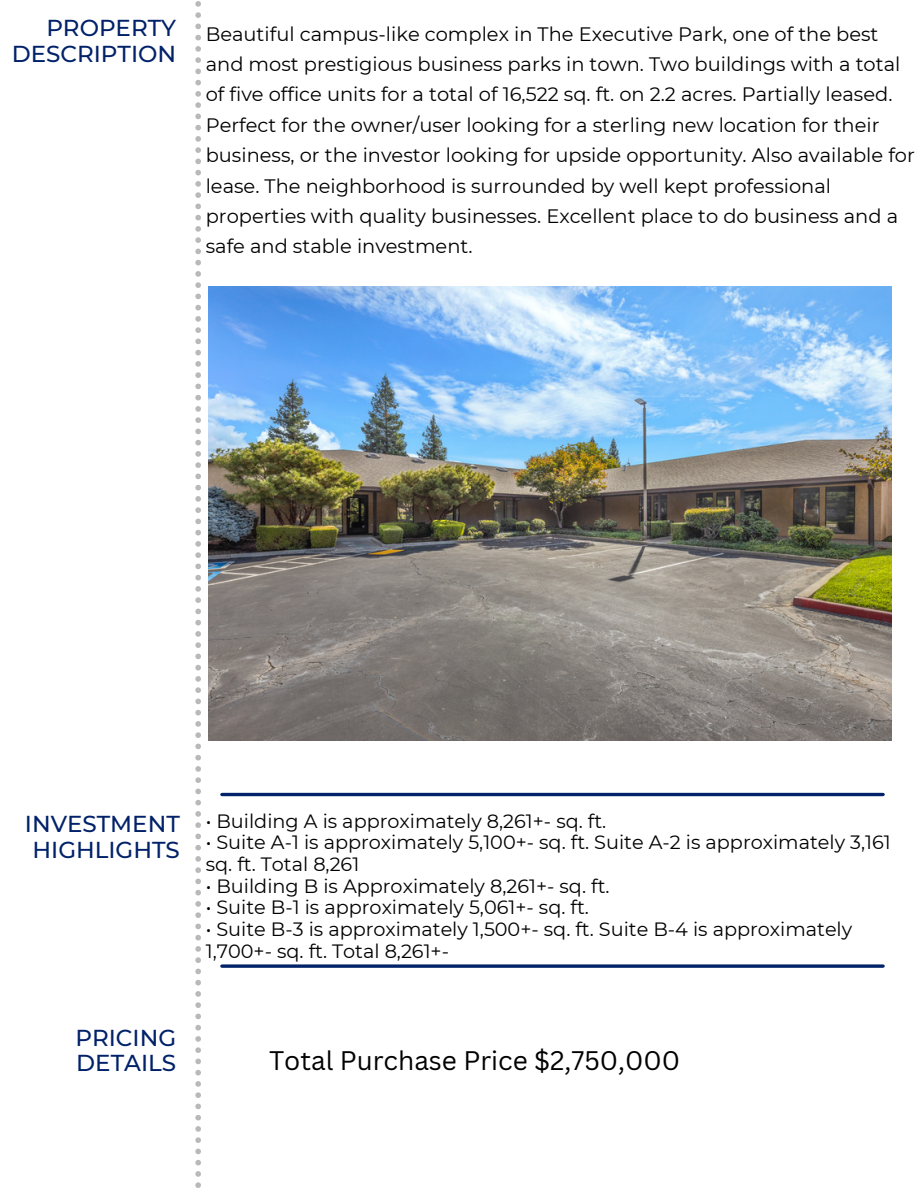
<style>
.page{position:relative;width:918px;height:1188px;background:#fff}
.page>*{position:absolute;margin:0;border:0;box-sizing:border-box;transform-origin:0 0}
.t1{font:26.1px "Canva Sans";color:#000}
.t2{font:500 22.95px/25.8px "Montserrat";color:#012169;text-align:right}
.t3{font:19.5px/30.3px "Montserrat";color:#000}
.t4{font:19.2px/21.6px "Montserrat";color:#000}
</style>
<div class="page">
<svg style="left:195px;top:1px;width:6px;height:1187px"></svg>
<svg style="left:222px;top:964px;width:661px;height:4px;background:#284380"></svg>
<hr style="left:222px;top:793px;width:661px;height:3px;background:#012169">
<img style="left:209px;top:286px;width:683px;height:455px">
<h2 class="t2" style="left:12px;top:15px;width:166px">PROPERTY<br>DESCRIPTION</h2>
<h1 class="t3" style="left:206px;top:19px;width:711px">Beautiful campus-like complex in The Executive Park, one of the best and most prestigious business parks in town. Two buildings with a total of five office units for a total of 16,522 sq. ft. on 2.2 acres. Partially leased.<br>Perfect for the owner/user looking for a sterling new location for their business, or the investor looking for upside opportunity. Also available for lease. The neighborhood is surrounded by well kept professional properties with quality businesses. Excellent place to do business and a safe and stable investment.</h1>
<h2 class="t2" style="left:25px;top:811px;width:157px;text-align:center">INVESTMENT<br>HIGHLIGHTS</h2>
<p class="t4" style="left:206px;top:810px;width:402px">• Building A is approximately 8,261+- sq. ft.</p>
<p class="t4" style="left:206px;top:832px;width:687px">• Suite A-1 is approximately 5,100+- sq. ft. Suite A-2 is approximately 3,161 sq. ft. Total 8,261</p>
<p class="t4" style="left:206px;top:875px;width:405px">• Building B is Approximately 8,261+- sq. ft.</p>
<p class="t4" style="left:206px;top:897px;width:385px">• Suite B-1 is approximately 5,061+- sq. ft.</p>
<p class="t4" style="left:206px;top:918px;width:648px">• Suite B-3 is approximately 1,500+- sq. ft. Suite B-4 is approximately<br>1,700+- sq. ft. Total 8,261+-</p>
<p class="t2" style="left:75px;top:1025px;width:102px;text-align:left">PRICING<br>DETAILS</p>
<p class="t1" style="left:269px;top:1042px;width:413px">Total Purchase Price $2,750,000</p>
</div>
